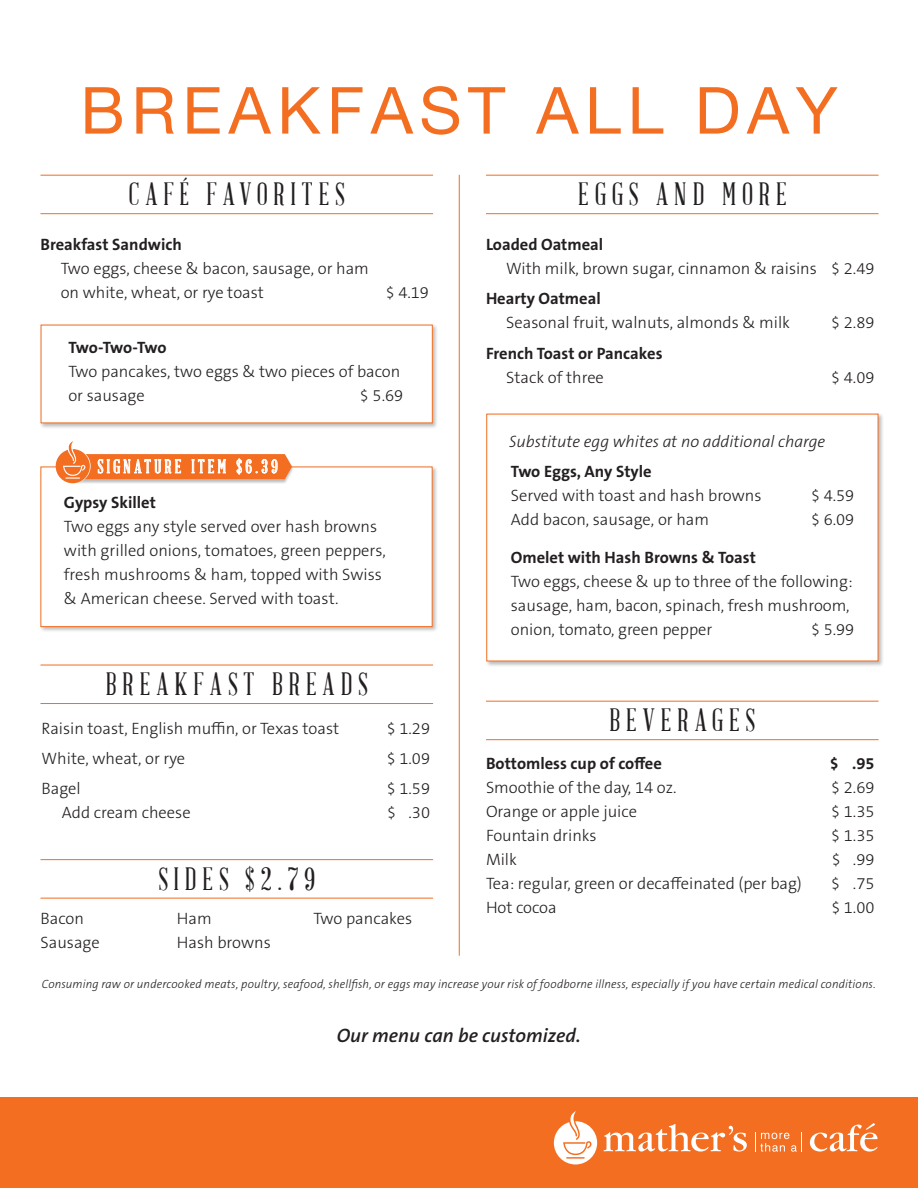
<style>
.page{position:relative;width:918px;height:1188px;background:#fff}
.page>*{position:absolute;margin:0;border:0;box-sizing:border-box;transform-origin:0 0}
.t1{font:64.95px "Helvetica Neue";letter-spacing:.1em;color:#f36e21}
.t2{font:31.5px "Abraham Lincoln";letter-spacing:.19em;color:#231f20}
.t3{font:italic 600 19.5px "The Sans B W6";color:#231f20}
.t4{font:18.6px "Abraham Lincoln";letter-spacing:.19em;color:#fff}
.t5{font:300 16.5px/24px "The Sans B W3";color:#231f20}
.t6{font:700 16.5px "The Sans B W7";color:#231f20}
.t7{font:italic 300 16.5px "The Sans B W3";color:#231f20}
.t8{font:700 16.5px "The Sans B W7";letter-spacing:-.03em;color:#231f20}
.t9{font:italic 300 12px "The Sans B W3";letter-spacing:.015em;color:#231f20}
</style>
<div class="page">
<div style="left:40px;top:324px;width:399px;height:105px;background:#231f20;opacity:.3"></div>
<div style="left:41px;top:325px;width:392px;height:98px;background:#fff"></div>
<div style="left:485px;top:413px;width:399px;height:254px;background:#231f20;opacity:.3"></div>
<div style="left:486px;top:414px;width:392px;height:247px;background:#fff"></div>
<div style="left:0;top:1098px;width:918px;height:90px;background:#f36e21"></div>
<hr style="left:40px;top:175px;width:393px;height:1px;background:#f36e21">
<hr style="left:40px;top:213px;width:393px;height:1px;background:#f36e21">
<svg style="left:604px;top:1124px;width:143px;height:28px"></svg>
<svg style="left:810px;top:1123px;width:68px;height:29px"></svg>
<svg style="left:760px;top:1133px;width:42px;height:19px"></svg>
<svg style="left:554px;top:1111px;width:43px;height:53px"></svg>
<hr style="left:486px;top:175px;width:393px;height:1px;background:#f36e21">
<hr style="left:486px;top:213px;width:393px;height:1px;background:#f36e21">
<hr style="left:40px;top:665px;width:393px;height:1px;background:#f36e21">
<hr style="left:40px;top:703px;width:393px;height:1px;background:#f36e21">
<hr style="left:40px;top:859px;width:393px;height:1px;background:#f36e21">
<hr style="left:40px;top:898px;width:393px;height:1px;background:#f36e21">
<hr style="left:486px;top:701px;width:393px;height:1px;background:#f36e21">
<hr style="left:486px;top:739px;width:393px;height:1px;background:#f36e21">
<hr style="left:459px;top:175px;width:1px;height:781px;background:#f36e21">
<div style="left:40px;top:466px;width:399px;height:167px;background:#231f20;opacity:.3"></div>
<div style="left:40px;top:467px;width:393px;height:160px;background:#fff;border:1px solid #f36e21"></div>
<div style="left:76px;top:454px;width:218px;height:30px;background:#231f20;opacity:.3"></div>
<svg style="left:56px;top:441px;width:236px;height:42px"></svg>
<p class="t1" style="left:80px;top:64px;width:759px">BREAKFAST ALL DAY</p>
<p class="t2" style="left:129px;top:178px;width:218px">CAFÉ FAVORITES</p>
<p class="t6" style="left:40px;top:234px;width:143px">Breakfast Sandwich</p>
<p class="t5" style="left:61px;top:256px;width:310px">Two eggs, cheese &amp; bacon, sausage, or ham on white, wheat, or rye toast</p>
<p class="t5" style="left:386px;top:280px;width:45px">$ 4.19</p>
<p class="t8" style="left:68px;top:337px;width:100px">Two-Two-Two</p>
<p class="t5" style="left:68px;top:359px;width:333px">Two pancakes, two eggs &amp; two pieces of bacon or sausage</p>
<p class="t5" style="left:360px;top:383px;width:45px">$ 5.69</p>
<p class="t4" style="left:98px;top:457px;width:182px">SIGNATURE ITEM $6.39</p>
<p class="t6" style="left:64px;top:492px;width:94px">Gypsy Skillet</p>
<p class="t5" style="left:64px;top:515px;width:324px">Two eggs any style served over hash browns with grilled onions, tomatoes, green peppers, fresh mushrooms &amp; ham, topped with Swiss &amp; American cheese. Served with toast.</p>
<p class="t2" style="left:106px;top:668px;width:263px">BREAKFAST BREADS</p>
<p class="t5" style="left:42px;top:716px;width:299px">Raisin toast, English muffin, or Texas toast</p>
<p class="t5" style="left:387px;top:716px;width:45px">$ 1.29</p>
<p class="t5" style="left:42px;top:746px;width:145px">White, wheat, or rye</p>
<p class="t5" style="left:387px;top:746px;width:45px">$ 1.09</p>
<p class="t5" style="left:42px;top:776px;width:41px">Bagel</p>
<p class="t5" style="left:387px;top:776px;width:45px">$ 1.59</p>
<p class="t5" style="left:62px;top:800px;width:130px">Add cream cheese</p>
<p class="t5" style="left:387px;top:800px;width:44px">$ .30</p>
<p class="t5" style="left:40px;top:907px;width:45px">Bacon</p>
<p class="t5" style="left:40px;top:931px;width:61px">Sausage</p>
<p class="t2" style="left:158px;top:862px;width:158px">SIDES $2.79</p>
<p class="t5" style="left:177px;top:907px;width:36px">Ham</p>
<p class="t5" style="left:177px;top:931px;width:95px">Hash browns</p>
<p class="t5" style="left:313px;top:907px;width:100px">Two pancakes</p>
<p class="t2" style="left:578px;top:178px;width:210px">EGGS AND MORE</p>
<p class="t6" style="left:486px;top:233px;width:119px">Loaded Oatmeal</p>
<p class="t5" style="left:506px;top:256px;width:370px">With milk, brown sugar, cinnamon &amp; raisins $ 2.49</p>
<p class="t6" style="left:486px;top:288px;width:116px">Hearty Oatmeal</p>
<p class="t5" style="left:506px;top:311px;width:285px">Seasonal fruit, walnuts, almonds &amp; milk</p>
<p class="t5" style="left:831px;top:311px;width:45px">$ 2.89</p>
<p class="t6" style="left:486px;top:343px;width:178px">French Toast or Pancakes</p>
<p class="t5" style="left:506px;top:366px;width:99px">Stack of three</p>
<p class="t5" style="left:831px;top:366px;width:45px">$ 4.09</p>
<p class="t7" style="left:509px;top:432px;width:318px">Substitute egg whites at no additional charge</p>
<p class="t6" style="left:511px;top:461px;width:142px">Two Eggs, Any Style</p>
<p class="t5" style="left:511px;top:484px;width:252px">Served with toast and hash browns</p>
<p class="t5" style="left:811px;top:484px;width:45px">$ 4.59</p>
<p class="t5" style="left:511px;top:508px;width:200px">Add bacon, sausage, or ham</p>
<p class="t5" style="left:811px;top:508px;width:45px">$ 6.09</p>
<p class="t6" style="left:511px;top:547px;width:247px">Omelet with Hash Browns &amp; Toast</p>
<p class="t5" style="left:511px;top:569px;width:343px">Two eggs, cheese &amp; up to three of the following: sausage, ham, bacon, spinach, fresh mushroom, onion, tomato, green pepper</p>
<p class="t5" style="left:811px;top:617px;width:45px">$ 5.99</p>
<p class="t2" style="left:609px;top:704px;width:147px">BEVERAGES</p>
<p class="t6" style="left:486px;top:753px;width:177px">Bottomless cup of coffee</p>
<p class="t6" style="left:830px;top:753px;width:46px">$ .95</p>
<p class="t5" style="left:486px;top:776px;width:192px">Smoothie of the day, 14 oz.</p>
<p class="t5" style="left:831px;top:776px;width:45px">$ 2.69</p>
<p class="t5" style="left:486px;top:800px;width:153px">Orange or apple juice</p>
<p class="t5" style="left:831px;top:800px;width:45px">$ 1.35</p>
<p class="t5" style="left:486px;top:824px;width:112px">Fountain drinks</p>
<p class="t5" style="left:831px;top:824px;width:45px">$ 1.35</p>
<p class="t5" style="left:486px;top:848px;width:32px">Milk</p>
<p class="t5" style="left:832px;top:848px;width:44px">$ .99</p>
<p class="t5" style="left:486px;top:872px;width:317px">Tea: regular, green or decaffeinated (per bag)</p>
<p class="t5" style="left:831px;top:872px;width:45px">$ .75</p>
<p class="t5" style="left:486px;top:896px;width:72px">Hot cocoa</p>
<p class="t5" style="left:832px;top:896px;width:44px">$ 1.00</p>
<p class="t9" style="left:42px;top:976px;width:835px">Consuming raw or undercooked meats, poultry, seafood, shellfish, or eggs may increase your risk of foodborne illness, especially if you have certain medical conditions.</p>
<p class="t3" style="left:337px;top:1024px;width:245px">Our menu can be customized.</p>
</div>
